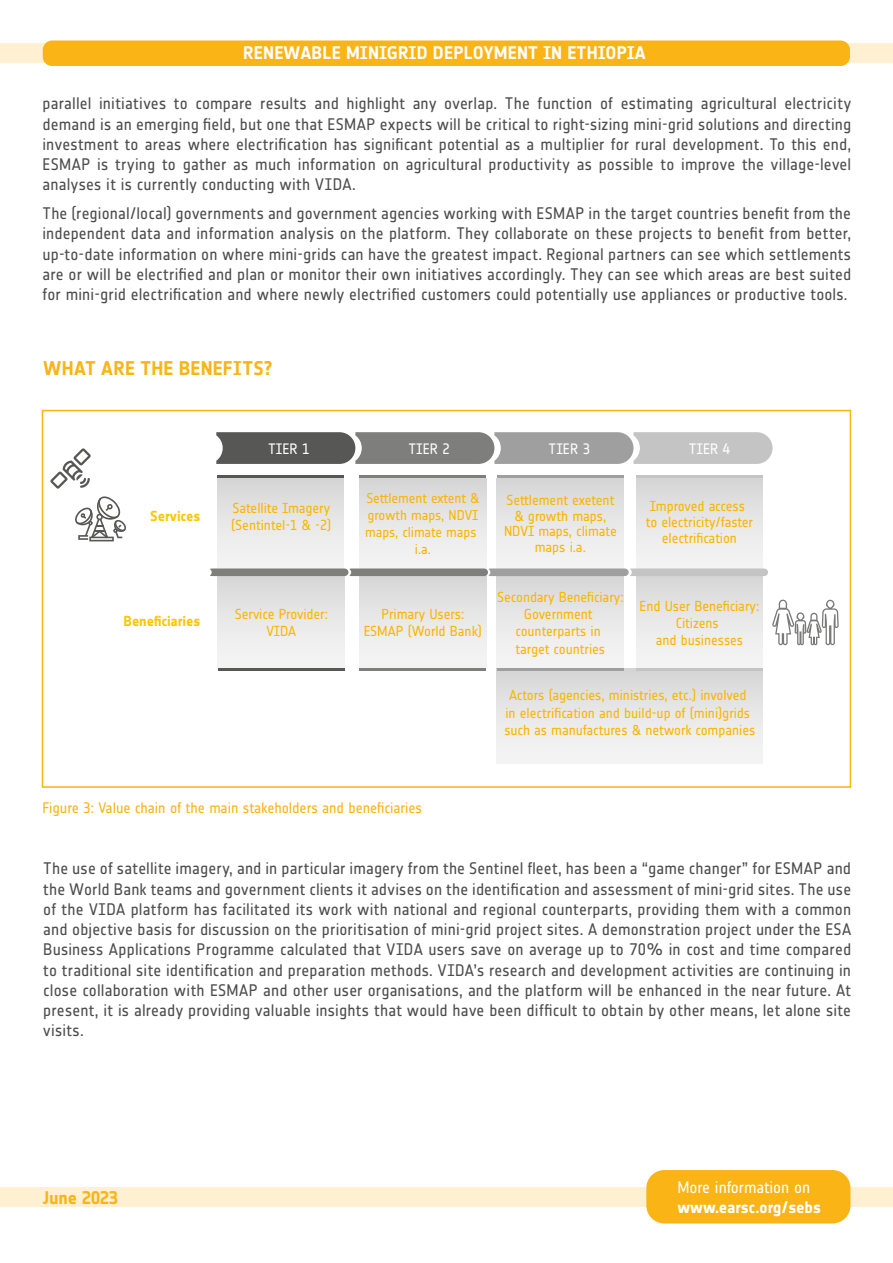
<style>
.page{position:relative;width:893px;height:1263px;background:#fff}
.page>*{position:absolute;margin:0;border:0;box-sizing:border-box;transform-origin:0 0}
.t1{font:700 19.5px "Notes Esa";letter-spacing:.015em;color:#fab415}
.t2{font:700 18px "Notes Esa";letter-spacing:.01em;color:#fff}
.t3{font:700 18px "Notes Esa";color:#fab415}
.t4{font:16.5px/20.2px "Notes Esa";letter-spacing:.01em;color:#4d4d4f;text-align:justify}
.t5{font:700 16.5px "Notes Esa";letter-spacing:-.01em;color:#fff}
.t6{font:16.5px "Notes Esa";letter-spacing:-.005em;color:#fff}
.t7{font:15px "Notes Esa";letter-spacing:-.005em;color:#fab415}
.t8{font:14.85px "Notes Esa";color:#fff}
.t9{font:14.25px/17.1px "Notes Esa";letter-spacing:-.005em;color:#fbb600;text-align:center}
.t10{font:700 14.25px "Notes Esa";letter-spacing:-.005em;color:#fcc600}
.t11{font:13.95px/16.8px "Notes Esa";letter-spacing:-.005em;color:#fbb600;text-align:center}
</style>
<div class="page">
<div style="left:217px;top:478px;width:127px;height:95px;background:linear-gradient(to bottom,#d7d7d7,#f8f8f8)"></div>
<div style="left:359px;top:478px;width:127px;height:95px;background:linear-gradient(to bottom,#d7d7d7,#f8f8f8)"></div>
<div style="left:497px;top:478px;width:127px;height:95px;background:linear-gradient(to bottom,#d7d7d7,#f8f8f8)"></div>
<div style="left:636px;top:478px;width:127px;height:95px;background:linear-gradient(to bottom,#d7d7d7,#f8f8f8)"></div>
<div style="left:218px;top:573px;width:127px;height:95px;background:linear-gradient(to bottom,#d7d7d7,#f7f7f7)"></div>
<div style="left:359px;top:573px;width:127px;height:95px;background:linear-gradient(to bottom,#d7d7d7,#f7f7f7)"></div>
<div style="left:497px;top:573px;width:127px;height:95px;background:linear-gradient(to bottom,#d7d7d7,#f7f7f7)"></div>
<div style="left:636px;top:573px;width:127px;height:95px;background:linear-gradient(to bottom,#d7d7d7,#f7f7f7)"></div>
<div style="left:497px;top:668px;width:266px;height:95px;background:linear-gradient(to bottom,#d4d4d4,#f9f9f9)"></div>
<svg style="left:216px;top:432px;width:557px;height:32px;background:#949494"></svg>
<hr style="left:217px;top:476px;width:127px;height:2px;background:#575756">
<hr style="left:359px;top:476px;width:127px;height:2px;background:#7e7e7d">
<hr style="left:497px;top:476px;width:127px;height:2px;background:#9f9f9f">
<hr style="left:636px;top:476px;width:127px;height:2px;background:#c4c4c4">
<hr style="left:218px;top:668px;width:127px;height:2px;background:#575756">
<hr style="left:359px;top:668px;width:127px;height:2px;background:#7e7e7d">
<hr style="left:497px;top:668px;width:127px;height:2px;background:#9f9f9f">
<hr style="left:636px;top:668px;width:127px;height:2px;background:#c4c4c4">
<svg style="left:210px;top:568px;width:558px;height:8px;background:#9f9f9e"></svg>
<svg style="left:50px;top:448px;width:41px;height:41px"></svg>
<svg style="left:75px;top:496px;width:51px;height:45px"></svg>
<svg style="left:772px;top:600px;width:67px;height:45px"></svg>
<div style="left:42px;top:410px;width:809px;height:378px;border:2px solid #fab415"></div>
<div style="left:0;top:1187px;width:893px;height:19px;background:#fef0d0"></div>
<div style="left:646px;top:1170px;width:204px;height:53px;background:#fab415;border-radius:18px"></div>
<div style="left:0;top:44px;width:893px;height:19px;background:#fef0d0"></div>
<div style="left:43px;top:41px;width:807px;height:25px;background:#fab415;border-radius:9px"></div>
<p class="t2" style="left:243px;top:42px;width:404px">RENEWABLE MINIGRID DEPLOYMENT IN ETHIOPIA</p>
<p class="t4" style="left:42px;top:94px;width:810px">parallel initiatives to compare results and highlight any overlap. The function of estimating agricultural electricity demand is an emerging field, but one that ESMAP expects will be critical to right-sizing mini-grid solutions and directing investment to areas where electrification has significant potential as a multiplier for rural development. To this end, ESMAP is trying to gather as much information on agricultural productivity as possible to improve the village-level analyses it is currently conducting with VIDA.</p>
<p class="t4" style="left:42px;top:203px;width:810px">The (regional/local) governments and government agencies working with ESMAP in the target countries benefit from the independent data and information analysis on the platform. They collaborate on these projects to benefit from better, up-to-date information on where mini-grids can have the greatest impact. Regional partners can see which settlements are or will be electrified and plan or monitor their own initiatives accordingly. They can see which areas are best suited for mini-grid electrification and where newly electrified customers could potentially use appliances or productive tools.</p>
<p class="t1" style="left:43px;top:356px;width:231px">WHAT ARE THE BENEFITS?</p>
<p class="t10" style="left:150px;top:507px;width:51px">Services</p>
<p class="t10" style="left:123px;top:613px;width:78px">Beneficiaries</p>
<p class="t8" style="left:268px;top:440px;width:43px">TIER 1</p>
<p class="t8" style="left:408px;top:440px;width:43px">TIER 2</p>
<p class="t8" style="left:549px;top:440px;width:43px">TIER 3</p>
<p class="t8" style="left:689px;top:440px;width:43px">TIER 4</p>
<p class="t9" style="left:231px;top:500px;width:101px;text-align:left">Satellite Imagery (Sentintel-1 &amp; -2)</p>
<p class="t11" style="left:365px;top:490px;width:116px">Settlement extent &amp; growth maps, NDVI maps, climate maps i.a.</p>
<p class="t9" style="left:235px;top:606px;width:95px">Service Provider:<br>VIDA</p>
<p class="t9" style="left:364px;top:606px;width:120px">Primary Users:<br>ESMAP (World Bank)</p>
<p class="t9" style="left:504px;top:492px;width:114px;line-height:15.9px">Settlement exetent &amp; growth maps,<br>NDVI maps, climate maps i.a.</p>
<p class="t9" style="left:646px;top:498px;width:109px;line-height:15.9px">Improved access to electricity/faster electrification</p>
<p class="t9" style="left:497px;top:589px;width:128px">Secondary Beneficiary:<br>Government counterparts in<br>target countries</p>
<p class="t9" style="left:504px;top:687px;width:252px">Actors (agencies, ministries, etc.) involved in electrification and build-up of (mini)grids such as manufactures &amp; network companies</p>
<p class="t9" style="left:640px;top:597px;width:121px">End User Beneficiary:<br>Citizens<br>and businesses</p>
<p class="t7" style="left:42px;top:799px;width:381px">Figure 3: Value chain of the main stakeholders and beneficiaries</p>
<p class="t4" style="left:43px;top:859px;width:809px">The use of satellite imagery, and in particular imagery from the Sentinel fleet, has been a “game changer” for ESMAP and the World Bank teams and government clients it advises on the identification and assessment of mini-grid sites. The use of the VIDA platform has facilitated its work with national and regional counterparts, providing them with a common and objective basis for discussion on the prioritisation of mini-grid project sites. A demonstration project under the ESA Business Applications Programme calculated that VIDA users save on average up to 70% in cost and time compared to traditional site identification and preparation methods. VIDA’s research and development activities are continuing in close collaboration with ESMAP and other user organisations, and the platform will be enhanced in the near future. At present, it is already providing valuable insights that would have been difficult to obtain by other means, let alone site visits.</p>
<p class="t3" style="left:43px;top:1187px;width:77px">June 2023</p>
<p class="t6" style="left:677px;top:1177px;width:134px">More information on</p>
<p class="t5" style="left:677px;top:1197px;width:145px">www.earsc.org/sebs</p>
</div>
